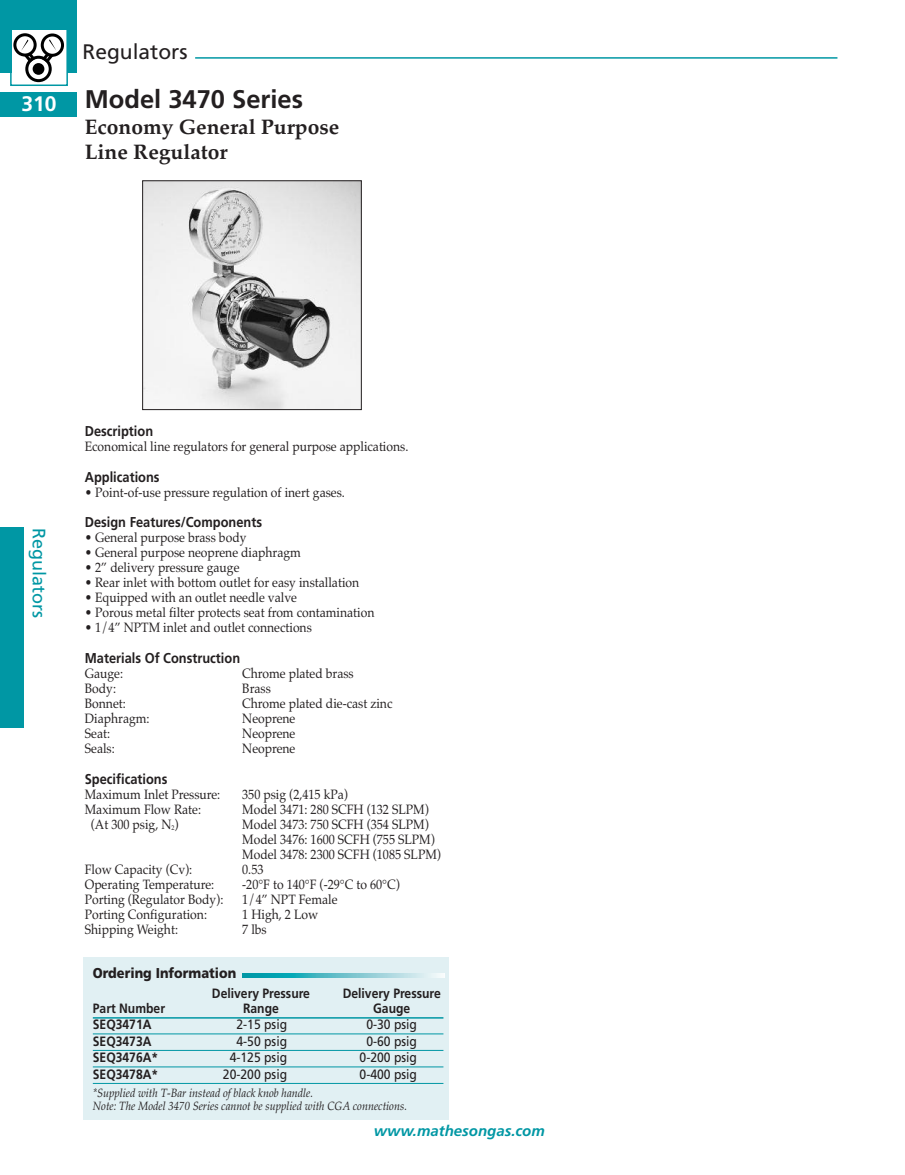
<style>
.page{position:relative;width:905px;height:1175px;background:#fff}
.page>*{position:absolute;margin:0;border:0;box-sizing:border-box;transform-origin:0 0}
.t1{font:700 25.5px "Frutiger";color:#231f20}
.t2{font:700 21px/25.5px "Palatino";color:#231f20}
.t3{font:21px "Frutiger";color:#231f20}
.t4{font:700 21px "Frutiger";color:#fff}
.t5{font:18px "Frutiger";color:#0097a4}
.t6{font:italic 700 15px "Frutiger";color:#0097a4}
.t7{font:700 14.25px "Frutiger";color:#231f20;scale:.9 1}
.t8{font:900 14.25px "Frutiger";color:#231f20;scale:.9 1}
.t9{font:13.5px/15px "Palatino";color:#231f20;scale:.9 1}
.t10{font:700 13.5px "Frutiger";color:#231f20;scale:.9 1}
.t11{font:13.5px "Frutiger";color:#231f20;scale:.9 1}
.t12{font:italic 12px/13.5px "Palatino";color:#231f20;scale:.9 1}
</style>
<div class="page">
<div style="left:0;top:0;width:77px;height:73px;background:#0097a4"></div>
<div style="left:0;top:526px;width:24px;height:201px;background:#0097a4"></div>
<hr style="left:195px;top:57px;width:642px;height:2px;background:#0097a4">
<div style="left:0;top:92px;width:77px;height:25px;background:#0097a4"></div>
<div style="left:12px;top:30px;width:54px;height:54px;background:#fff"></div>
<svg style="left:27px;top:57px;width:23px;height:24px"></svg>
<div style="left:25px;top:56px;width:27px;height:26px;border:3px solid #000;border-radius:50%"></div>
<div style="left:33px;top:63px;width:11px;height:12px;background:#000;border-radius:50%"></div>
<svg style="left:15px;top:35px;width:20px;height:20px"></svg>
<div style="left:13px;top:33px;width:24px;height:24px;border:3px solid #000;border-radius:50%"></div>
<svg style="left:42px;top:35px;width:20px;height:20px"></svg>
<div style="left:41px;top:33px;width:23px;height:24px;border:3px solid #000;border-radius:50%"></div>
<svg style="left:21px;top:39px;width:35px;height:25px"></svg>
<div style="left:10px;top:28px;width:58px;height:58px;border:2px solid #0097a4"></div>
<img style="left:144px;top:182px;width:216px;height:226px">
<div style="left:142px;top:180px;width:220px;height:230px;border:1px solid #231f20"></div>
<div style="left:83px;top:957px;width:365px;height:163px;background:#e1f0f3"></div>
<hr style="left:93px;top:1017px;width:350px;height:1px;background:#0097a4">
<hr style="left:93px;top:1033px;width:350px;height:1px;background:#0097a4">
<hr style="left:93px;top:1050px;width:350px;height:1px;background:#0097a4">
<hr style="left:93px;top:1066px;width:350px;height:1px;background:#0097a4">
<hr style="left:93px;top:1083px;width:350px;height:1px;background:#0097a4">
<svg style="left:243px;top:973px;width:201px;height:4px"></svg>
<h2 class="t4" style="left:21px;top:96px;width:37px">310</h2>
<h2 class="t3" style="left:82px;top:44px;width:106px">Regulators</h2>
<h1 class="t1" style="left:85px;top:89px;width:220px">Model 3470 Series</h1>
<h2 class="t2" style="left:85px;top:114px;width:256px">Economy General Purpose<br>Line Regulator</h2>
<h3 class="t5" style="left:46px;top:528px;width:91px;rotate:90deg">Regulators</h3>
<p class="t7" style="left:85px;top:425px;width:77px">Description</p>
<p class="t9" style="left:85px;top:438px;width:361px">Economical line regulators for general purpose applications.</p>
<p class="t7" style="left:85px;top:471px;width:85px">Applications</p>
<p class="t9" style="left:85px;top:484px;width:290px">• Point-of-use pressure regulation of inert gases.</p>
<p class="t7" style="left:85px;top:516px;width:198px">Design Features/Components</p>
<p class="t9" style="left:85px;top:530px;width:181px">• General purpose brass body</p>
<p class="t9" style="left:85px;top:545px;width:242px">• General purpose neoprene diaphragm</p>
<p class="t9" style="left:85px;top:560px;width:173px">• 2” delivery pressure gauge</p>
<p class="t9" style="left:85px;top:575px;width:306px">• Rear inlet with bottom outlet for easy installation</p>
<p class="t9" style="left:85px;top:590px;width:237px">• Equipped with an outlet needle valve</p>
<p class="t9" style="left:85px;top:605px;width:323px">• Porous metal filter protects seat from contamination</p>
<p class="t9" style="left:85px;top:620px;width:254px">• 1/4” NPTM inlet and outlet connections</p>
<p class="t7" style="left:85px;top:652px;width:174px">Materials Of Construction</p>
<p class="t9" style="left:85px;top:666px;width:44px">Gauge:</p>
<p class="t9" style="left:242px;top:666px;width:125px">Chrome plated brass</p>
<p class="t9" style="left:85px;top:681px;width:36px">Body:</p>
<p class="t9" style="left:242px;top:681px;width:33px">Brass</p>
<p class="t9" style="left:85px;top:696px;width:47px">Bonnet:</p>
<p class="t9" style="left:242px;top:696px;width:168px">Chrome plated die-cast zinc</p>
<p class="t9" style="left:85px;top:711px;width:73px">Diaphragm:</p>
<p class="t9" style="left:242px;top:711px;width:61px">Neoprene</p>
<p class="t9" style="left:85px;top:726px;width:30px">Seat:</p>
<p class="t9" style="left:242px;top:726px;width:61px">Neoprene</p>
<p class="t9" style="left:85px;top:741px;width:35px">Seals:</p>
<p class="t9" style="left:242px;top:741px;width:61px">Neoprene</p>
<p class="t7" style="left:85px;top:773px;width:93px">Specifications</p>
<p class="t9" style="left:85px;top:786px;width:152px">Maximum Inlet Pressure:</p>
<p class="t9" style="left:242px;top:786px;width:119px">350 psig (2,415 kPa)</p>
<p class="t9" style="left:85px;top:801px;width:131px">Maximum Flow Rate:</p>
<p class="t9" style="left:242px;top:801px;width:209px">Model 3471: 280 SCFH (132 SLPM)</p>
<p class="t9" style="left:91px;top:816px;width:99px">(At 300 psig, N<sub>2</sub>)</p>
<p class="t9" style="left:242px;top:816px;width:222px">Model 3473: 750 SCFH (354 SLPM)<br>Model 3476: 1600 SCFH (755 SLPM)<br>Model 3478: 2300 SCFH (1085 SLPM)</p>
<p class="t9" style="left:85px;top:861px;width:121px">Flow Capacity (Cv):</p>
<p class="t9" style="left:242px;top:861px;width:25px">0.53</p>
<p class="t9" style="left:85px;top:876px;width:145px">Operating Temperature:</p>
<p class="t9" style="left:242px;top:876px;width:176px">-20°F to 140°F (-29°C to 60°C)</p>
<p class="t9" style="left:85px;top:891px;width:155px">Porting (Regulator Body):</p>
<p class="t9" style="left:242px;top:891px;width:107px">1/4” NPT Female</p>
<p class="t9" style="left:85px;top:906px;width:137px">Porting Configuration:</p>
<p class="t9" style="left:242px;top:906px;width:86px">1 High, 2 Low</p>
<p class="t9" style="left:85px;top:921px;width:105px">Shipping Weight:</p>
<p class="t9" style="left:242px;top:921px;width:29px">7 lbs</p>
<p class="t8" style="left:93px;top:967px;width:161px">Ordering Information</p>
<p class="t10" style="left:212px;top:987px;width:111px">Delivery Pressure</p>
<p class="t10" style="left:342px;top:987px;width:111px">Delivery Pressure</p>
<p class="t10" style="left:93px;top:1002px;width:82px">Part Number</p>
<p class="t10" style="left:243px;top:1002px;width:41px">Range</p>
<p class="t10" style="left:373px;top:1002px;width:43px">Gauge</p>
<p class="t10" style="left:93px;top:1019px;width:67px">SEQ3471A</p>
<p class="t11" style="left:236px;top:1019px;width:58px">2-15 psig</p>
<p class="t11" style="left:366px;top:1019px;width:58px">0-30 psig</p>
<p class="t10" style="left:93px;top:1035px;width:67px">SEQ3473A</p>
<p class="t11" style="left:236px;top:1035px;width:58px">4-50 psig</p>
<p class="t11" style="left:366px;top:1035px;width:58px">0-60 psig</p>
<p class="t10" style="left:93px;top:1052px;width:74px">SEQ3476A*</p>
<p class="t11" style="left:230px;top:1052px;width:65px">4-125 psig</p>
<p class="t11" style="left:359px;top:1052px;width:65px">0-200 psig</p>
<p class="t10" style="left:93px;top:1068px;width:74px">SEQ3478A*</p>
<p class="t11" style="left:223px;top:1068px;width:73px">20-200 psig</p>
<p class="t11" style="left:359px;top:1068px;width:65px">0-400 psig</p>
<p class="t12" style="left:93px;top:1086px;width:350px">*Supplied with T-Bar instead of black knob handle.<br>Note: The Model 3470 Series cannot be supplied with CGA connections.</p>
<p class="t6" style="left:374px;top:1125px;width:172px">www.mathesongas.com</p>
</div>
